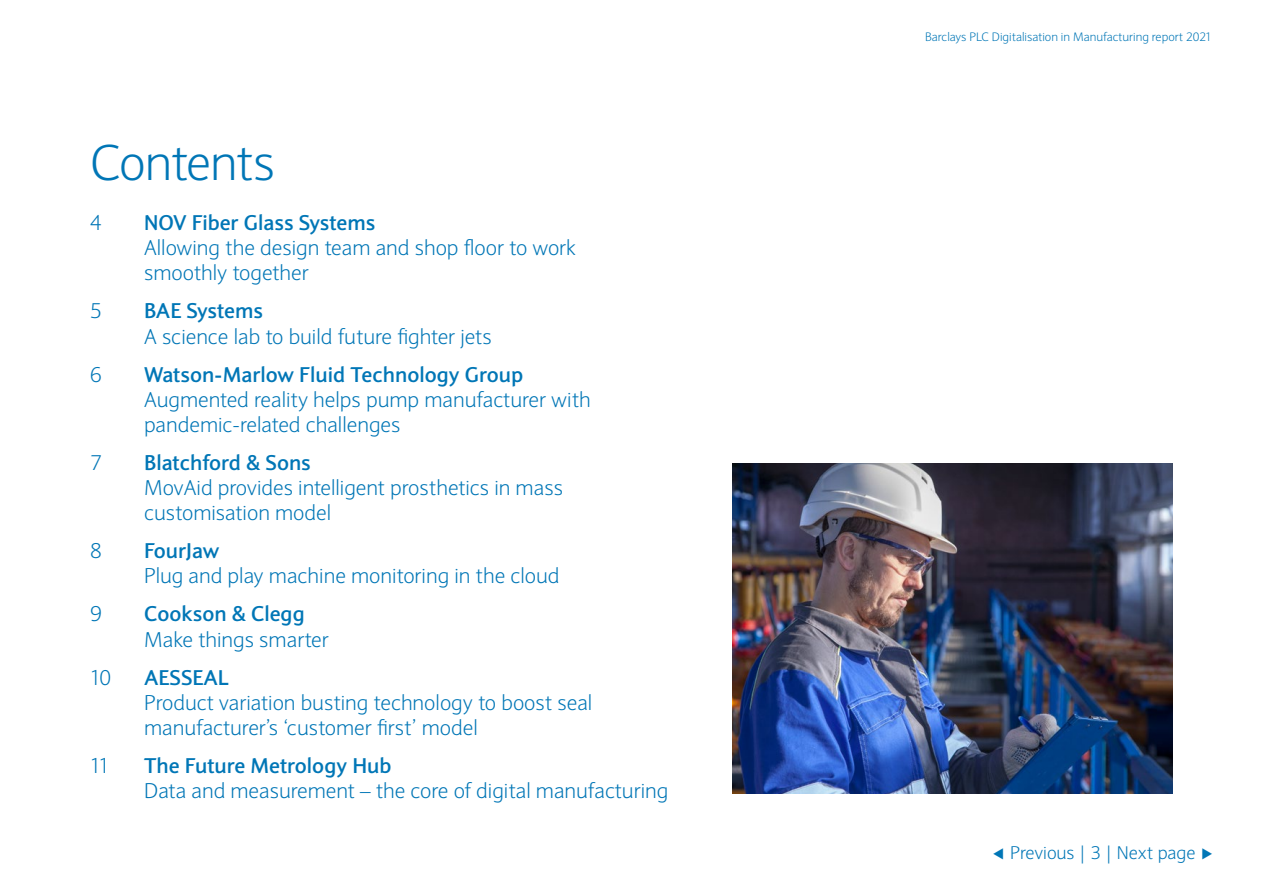
<style>
.page{position:relative;width:1263px;height:893px;background:#fff}
.page>*{position:absolute;margin:0;border:0;box-sizing:border-box;transform-origin:0 0}
.t1{font:300 49.5px "Expert Sans";letter-spacing:-.03em;color:#0076b6}
.Lead{font:300 21px/25.2px "Expert Sans";color:#0076b6}
.Lead-2{font:700 21px "Expert Sans";color:#0076b6}
.t2{font:300 18px "Expert Sans";letter-spacing:-.005em;color:#0076b6}
.t3{font:300 12px "Expert Sans";color:#0076b6}
.s1{font-family:"Proxima Nova";font-weight:400}
</style>
<div class="page">
<img style="left:732px;top:463px;width:441px;height:331px">
<h1 class="t1" style="left:90px;top:132px;width:187px">Contents</h1>
<p class="Lead" style="left:90px;top:210px;width:13px">4</p>
<p class="Lead-2" style="left:144px;top:209px;width:233px">NOV Fiber Glass Systems</p>
<p class="Lead" style="left:144px;top:235px;width:434px">Allowing the design team and shop floor to work smoothly together</p>
<p class="Lead" style="left:90px;top:298px;width:13px">5</p>
<p class="Lead-2" style="left:144px;top:297px;width:120px">BAE Systems</p>
<p class="Lead" style="left:144px;top:323px;width:349px">A science lab to build future fighter jets</p>
<p class="Lead" style="left:90px;top:361px;width:13px">6</p>
<p class="Lead-2" style="left:144px;top:360px;width:381px">Watson-Marlow Fluid Technology Group</p>
<p class="Lead" style="left:144px;top:387px;width:448px">Augmented reality helps pump manufacturer with pandemic-related challenges</p>
<p class="Lead" style="left:90px;top:450px;width:13px">7</p>
<p class="Lead-2" style="left:144px;top:449px;width:168px">Blatchford &amp; Sons</p>
<p class="Lead" style="left:144px;top:475px;width:420px">MovAid provides intelligent prosthetics in mass customisation model</p>
<p class="Lead" style="left:90px;top:538px;width:13px">8</p>
<p class="Lead-2" style="left:144px;top:537px;width:77px">FourJaw</p>
<p class="Lead" style="left:144px;top:563px;width:417px">Plug and play machine monitoring in the cloud</p>
<p class="Lead" style="left:90px;top:601px;width:13px">9</p>
<p class="Lead-2" style="left:144px;top:600px;width:162px">Cookson &amp; Clegg</p>
<p class="Lead" style="left:144px;top:627px;width:186px">Make things smarter</p>
<p class="Lead" style="left:90px;top:664px;width:22px">10</p>
<p class="Lead-2" style="left:144px;top:663px;width:86px">AESSEAL</p>
<p class="Lead" style="left:144px;top:690px;width:450px">Product variation busting technology to boost seal manufacturer’s ‘customer first’ model</p>
<p class="Lead" style="left:90px;top:753px;width:22px">11</p>
<p class="Lead-2" style="left:144px;top:752px;width:249px">The Future Metrology Hub</p>
<p class="Lead" style="left:144px;top:778px;width:526px">Data and measurement – the core of digital manufacturing</p>
<p class="t3" style="left:925px;top:30px;width:289px">Barclays PLC Digitalisation in Manufacturing report 2021</p>
<p class="t2" style="left:993px;top:842px;width:220px"><span class="s1">⊳</span> Previous | 3 | Next page <span class="s1">⊲</span></p>
</div>
